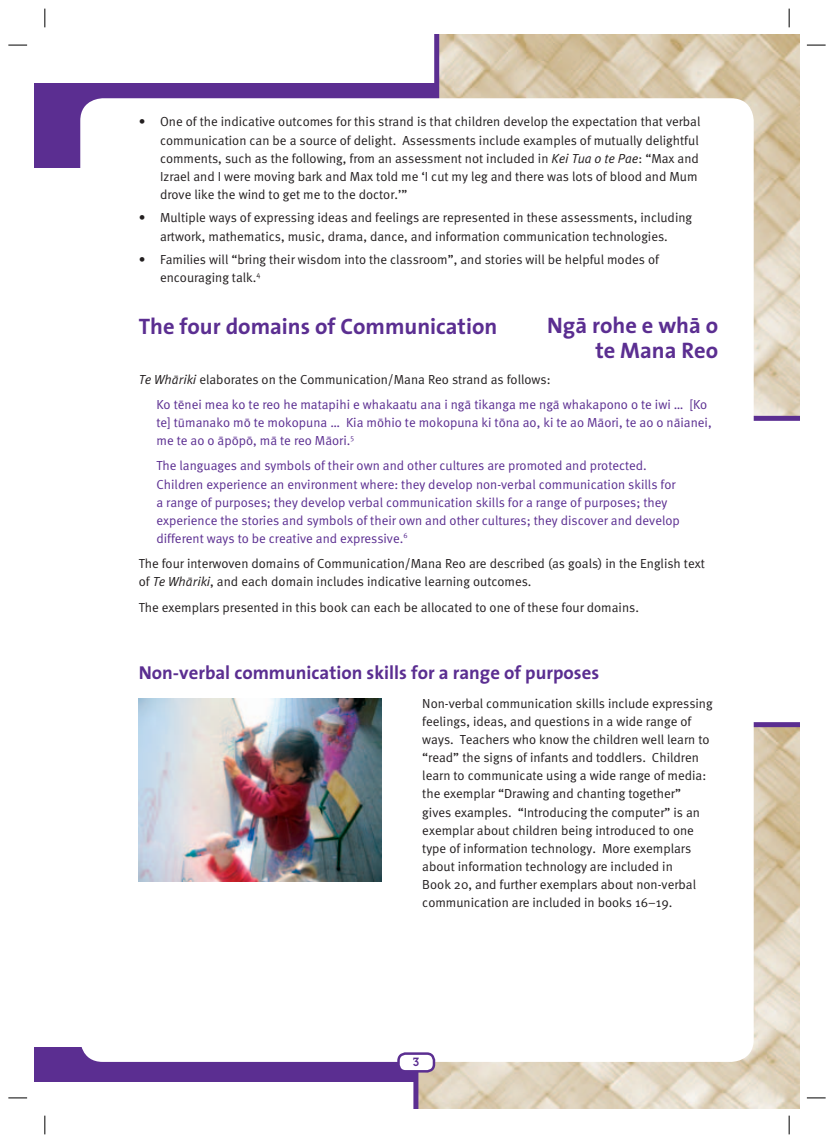
<style>
.page{position:relative;width:834px;height:1143px;background:#fff}
.page>*{position:absolute;margin:0;border:0;box-sizing:border-box;transform-origin:0 0}
.t1{font:22.5px/25px "The Sans NZ Bold";color:#5b2e91;text-align:right}
.t2{font:18.75px "The Sans NZ Bold";color:#5b2e91}
.t3{font:13.12px/18.1px "Meta Normal NZ";color:#231f20}
.t4{font:13.12px/18.1px "Meta Normal NZ";color:#5b2e91}
.t5{font:12.5px "B9 Macron";color:#5b2e91}
.s1{font-style:italic}
.s2{font-style:italic;color:#231f20}
.s3{color:#231f20}
</style>
<div class="page">
<div style="left:34px;top:1047px;width:11px;height:34px;background:#5b2e91"></div>
<div style="left:34px;top:83px;width:11px;height:85px;background:#5b2e91"></div>
<div style="left:45px;top:1047px;width:416px;height:34px;background:#5b2e91"></div>
<div style="left:45px;top:83px;width:423px;height:85px;background:#5b2e91"></div>
<svg style="left:434px;top:34px;width:366px;height:387px"></svg>
<svg style="left:413px;top:722px;width:387px;height:386px"></svg>
<div style="left:80px;top:98px;width:673px;height:963px;background:#fff;border-radius:22px"></div>
<div style="left:398px;top:1053px;width:36px;height:18px;background:#fff;border-radius:7px"></div>
<div style="left:397px;top:1052px;width:38px;height:20px;border:2px solid #5b2e91;border-radius:7px"></div>
<img style="left:139px;top:699px;width:243px;height:182px">
<svg style="left:8px;top:44px;width:19px;height:2px"></svg>
<svg style="left:807px;top:44px;width:18px;height:2px"></svg>
<svg style="left:8px;top:1097px;width:19px;height:1px"></svg>
<svg style="left:807px;top:1097px;width:18px;height:1px"></svg>
<svg style="left:44px;top:9px;width:2px;height:18px"></svg>
<svg style="left:44px;top:1115px;width:2px;height:19px"></svg>
<svg style="left:788px;top:9px;width:2px;height:18px"></svg>
<svg style="left:788px;top:1115px;width:2px;height:19px"></svg>
<p class="t3" style="left:160px;top:114px;width:542px;text-indent:-21px">• One of the indicative outcomes for this strand is that children develop the expectation that verbal communication can be a source of delight. Assessments include examples of mutually delightful comments, such as the following, from an assessment not included in <span class="s1">Kei Tua o te Pae</span>: “Max and Izrael and I were moving bark and Max told me ‘I cut my leg and there was lots of blood and Mum drove like the wind to get me to the doctor.’”</p>
<p class="t3" style="left:139px;top:210px;width:555px;text-align:center">• Multiple ways of expressing ideas and feelings are represented in these assessments, including artwork, mathematics, music, drama, dance, and information communication technologies.</p>
<p class="t3" style="left:160px;top:251px;width:500px;text-indent:-21px">• Families will “bring their wisdom into the classroom”, and stories will be helpful modes of encouraging talk.<sup>4</sup></p>
<h1 class="t1" style="left:139px;top:316px;width:360px">The four domains of Communication</h1>
<p class="t4" style="left:156px;top:367px;width:552px;line-height:25.2px;text-indent:-18px"><span class="s2">Te Whàriki</span> <span class="s3">elaborates on the Communication/Mana Reo strand as follows:<br></span>Ko tènei mea ko te reo he matapihi e whakaatu ana i ngà tikanga me ngà whakapono o te iwi … [Ko</p>
<p class="t4" style="left:156px;top:414px;width:557px">te] tùmanako mò te mokopuna … Kia mòhio te mokopuna ki tòna ao, ki te ao Màori, te ao o nàianei, me te ao o àpòpò, mà te reo Màori.<sup>5</sup></p>
<p class="t4" style="left:156px;top:458px;width:525px">The languages and symbols of their own and other cultures are promoted and protected.<br>Children experience an environment where: they develop non-verbal communication skills for a range of purposes; they develop verbal communication skills for a range of purposes; they experience the stories and symbols of their own and other cultures; they discover and develop different ways to be creative and expressive.<sup>6</sup></p>
<p class="t3" style="left:139px;top:555px;width:567px">The four interwoven domains of Communication/Mana Reo are described (as goals) in the English text of <span class="s1">Te Whàriki</span>, and each domain includes indicative learning outcomes.</p>
<p class="t3" style="left:139px;top:599px;width:502px">The exemplars presented in this book can each be allocated to one of these four domains.</p>
<h1 class="t1" style="left:547px;top:315px;width:173px">Ngà rohe e whà o te Mana Reo</h1>
<h2 class="t2" style="left:139px;top:665px;width:462px">Non-verbal communication skills for a range of purposes</h2>
<p class="t3" style="left:422px;top:695px;width:292px">Non-verbal communication skills include expressing feelings, ideas, and questions in a wide range of ways. Teachers who know the children well learn to “read” the signs of infants and toddlers. Children learn to communicate using a wide range of media: the exemplar “Drawing and chanting together” gives examples. “Introducing the computer” is an exemplar about children being introduced to one type of information technology. More exemplars about information technology are included in<br>Book 20, and further exemplars about non-verbal communication are included in books 16–19.</p>
<p class="t5" style="left:412px;top:1056px;width:10px">3</p>
</div>
